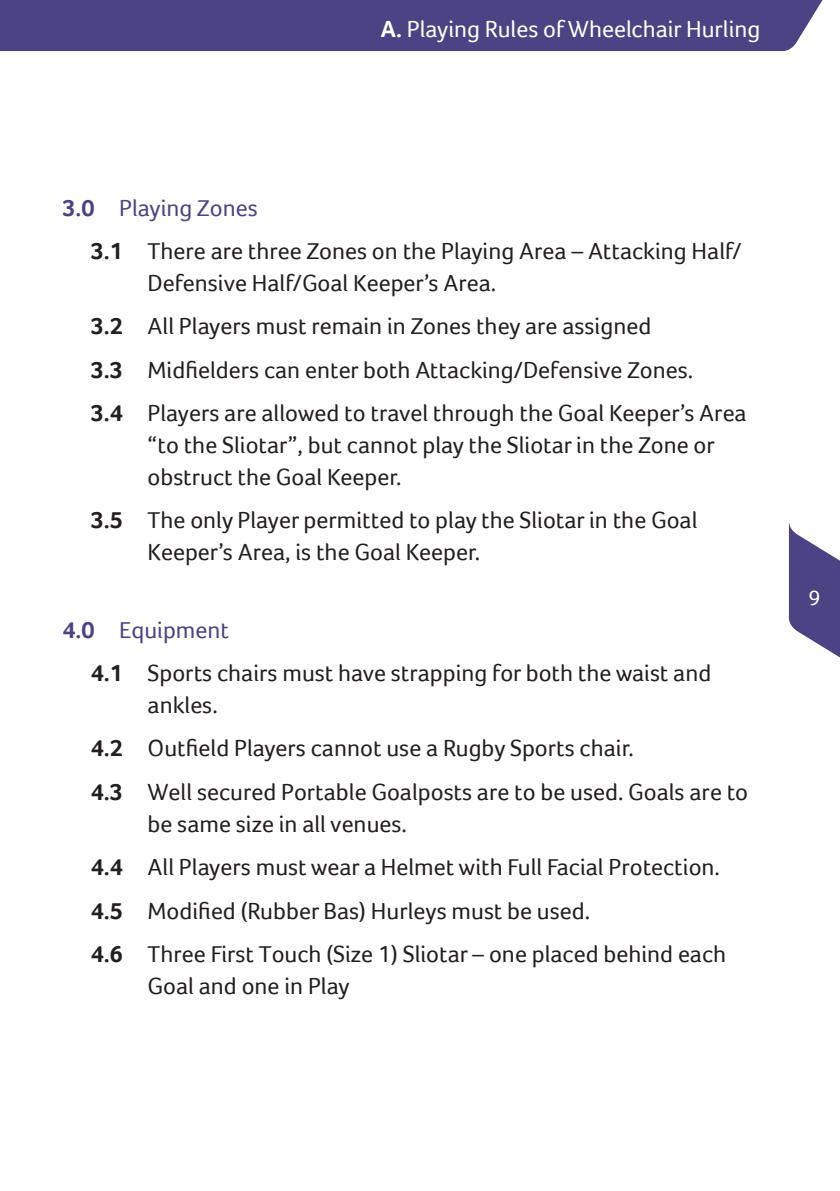
<style>
.page{position:relative;width:840px;height:1191px;background:#fff}
.page>*{position:absolute;margin:0;border:0;box-sizing:border-box;transform-origin:0 0}
.rules{font:24px/32px "Foco";color:#231f20}
.t1{font:24px "Foco";color:#fff}
.apar_A{font:24px "Foco";color:#4b4384}
.t2{font:22px "Foco";color:#fff}
.s1{font-weight:700}
</style>
<div class="page">
<svg style="left:788px;top:522px;width:51px;height:135px"></svg>
<div style="left:0;top:0;width:823px;height:51px;background:#4b4384"></div>
<p class="t1" style="left:380px;top:15px;width:381px"><span class="s1">A.</span> Playing Rules of Wheelchair Hurling</p>
<p class="apar_A" style="left:62px;top:194px;width:197px"><span class="s1">3.0</span> Playing Zones</p>
<p class="rules" style="left:147px;top:235px;width:595px;text-indent:-57px"><span class="s1">3.1</span> There are three Zones on the Playing Area – Attacking Half/<br>Defensive Half/Goal Keeper’s Area.</p>
<p class="rules" style="left:91px;top:310px;width:561px"><span class="s1">3.2</span> All Players must remain in Zones they are assigned</p>
<p class="rules" style="left:91px;top:353px;width:603px"><span class="s1">3.3</span> Midfielders can enter both Attacking/Defensive Zones.</p>
<p class="rules" style="left:147px;top:397px;width:600px;text-indent:-57px"><span class="s1">3.4</span> Players are allowed to travel through the Goal Keeper’s Area “to the Sliotar”, but cannot play the Sliotar in the Zone or obstruct the Goal Keeper.</p>
<p class="rules" style="left:147px;top:504px;width:551px;text-indent:-57px"><span class="s1">3.5</span> The only Player permitted to play the Sliotar in the Goal<br>Keeper’s Area, is the Goal Keeper.</p>
<p class="apar_A" style="left:62px;top:616px;width:168px"><span class="s1">4.0</span> Equipment</p>
<p class="rules" style="left:147px;top:657px;width:565px;text-indent:-57px"><span class="s1">4.1</span> Sports chairs must have strapping for both the waist and ankles.</p>
<p class="rules" style="left:91px;top:732px;width:544px"><span class="s1">4.2</span> Outfield Players cannot use a Rugby Sports chair.</p>
<p class="rules" style="left:147px;top:775px;width:601px;text-indent:-57px"><span class="s1">4.3</span> Well secured Portable Goalposts are to be used. Goals are to be same size in all venues.</p>
<p class="rules" style="left:91px;top:851px;width:630px"><span class="s1">4.4</span> All Players must wear a Helmet with Full Facial Protection.</p>
<p class="rules" style="left:91px;top:894px;width:500px"><span class="s1">4.5</span> Modified (Rubber Bas) Hurleys must be used.</p>
<p class="rules" style="left:147px;top:937px;width:580px;text-indent:-57px"><span class="s1">4.6</span> Three First Touch (Size 1) Sliotar – one placed behind each<br>Goal and one in Play</p>
<p class="t2" style="left:808px;top:584px;width:14px">9</p>
</div>
